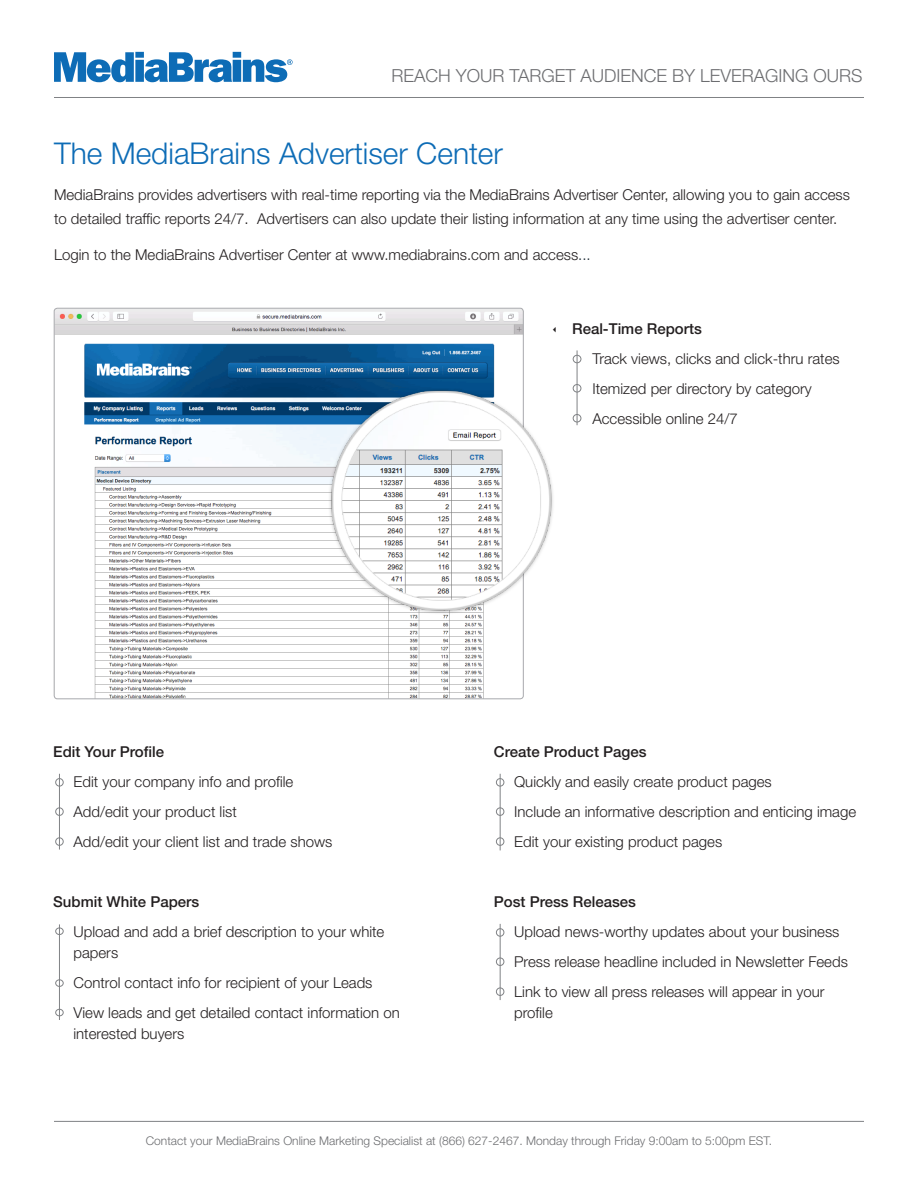
<style>
.page{position:relative;width:918px;height:1188px;background:#fff}
.page>*{position:absolute;margin:0;border:0;box-sizing:border-box;transform-origin:0 0}
.Inset_Paragraphs{font:300 30px "Helvetica Neue LT Std";color:#0d6cb6}
.Inset_Paragraphs-2{font:300 18px "Helvetica Neue LT Std";color:#6c6d70}
.Inset_Paragraphs-3{font:300 15px/21px "Helvetica Neue LT Std";color:#231f20}
.Inset_Paragraphs-4{font:500 15px "Helvetica Neue LT Std";color:#231f20}
.Inset_Paragraphs-5{font:300 12px "Helvetica Neue LT Std";color:#6c6d70}
.s1{color:#23303a}
</style>
<div class="page">
<svg style="left:54px;top:52px;width:239px;height:30px"></svg>
<hr style="left:54px;top:97px;width:810px;height:1px;background:#808285">
<hr style="left:54px;top:1121px;width:810px;height:1px;background:#808285">
<hr style="left:577px;top:350px;width:1px;height:75px;background:#808285">
<div style="left:573px;top:414px;width:8px;height:8px;border:1px solid #808285;border-radius:50%"></div>
<div style="left:573px;top:355px;width:8px;height:8px;border:1px solid #808285;border-radius:50%"></div>
<div style="left:573px;top:384px;width:8px;height:8px;border:1px solid #808285;border-radius:50%"></div>
<hr style="left:59px;top:774px;width:1px;height:76px;background:#808285">
<div style="left:56px;top:838px;width:7px;height:8px;border:1px solid #808285;border-radius:50%"></div>
<div style="left:56px;top:778px;width:7px;height:8px;border:1px solid #808285;border-radius:50%"></div>
<div style="left:56px;top:808px;width:7px;height:8px;border:1px solid #808285;border-radius:50%"></div>
<hr style="left:500px;top:774px;width:1px;height:76px;background:#808285">
<div style="left:496px;top:838px;width:8px;height:8px;border:1px solid #808285;border-radius:50%"></div>
<div style="left:496px;top:778px;width:8px;height:8px;border:1px solid #808285;border-radius:50%"></div>
<div style="left:496px;top:808px;width:8px;height:8px;border:1px solid #808285;border-radius:50%"></div>
<hr style="left:59px;top:924px;width:1px;height:96px;background:#808285">
<div style="left:56px;top:1009px;width:7px;height:7px;border:1px solid #808285;border-radius:50%"></div>
<div style="left:56px;top:928px;width:7px;height:7px;border:1px solid #808285;border-radius:50%"></div>
<div style="left:56px;top:980px;width:7px;height:7px;border:1px solid #808285;border-radius:50%"></div>
<hr style="left:500px;top:924px;width:1px;height:76px;background:#808285">
<div style="left:496px;top:988px;width:8px;height:8px;border:1px solid #808285;border-radius:50%"></div>
<div style="left:496px;top:929px;width:8px;height:7px;border:1px solid #808285;border-radius:50%"></div>
<div style="left:496px;top:958px;width:8px;height:8px;border:1px solid #808285;border-radius:50%"></div>
<img style="left:54px;top:308px;width:469px;height:391px">
<img style="left:328px;top:386px;width:225px;height:230px">
<p class="Inset_Paragraphs-2" style="left:391px;top:65px;width:473px">REACH YOUR TARGET AUDIENCE BY LEVERAGING OURS</p>
<p class="Inset_Paragraphs" style="left:54px;top:135px;width:451px">The MediaBrains Advertiser Center</p>
<p class="Inset_Paragraphs-3" style="left:54px;top:182px;width:798px;line-height:24px">MediaBrains provides advertisers with real-time reporting via the MediaBrains Advertiser Center, allowing you to gain access to detailed traffic reports 24/7. Advertisers can also update their listing information at any time using the advertiser center.</p>
<p class="Inset_Paragraphs-3" style="left:54px;top:244px;width:538px">Login to the MediaBrains Advertiser Center at www.mediabrains.com and access<span class="s1">...</span></p>
<p class="Inset_Paragraphs-4" style="left:572px;top:319px;width:131px">Real-Time Reports</p>
<p class="Inset_Paragraphs-3" style="left:592px;top:348px;width:249px">Track views, clicks and click-thru rates</p>
<p class="Inset_Paragraphs-3" style="left:592px;top:378px;width:221px">Itemized per directory by category</p>
<p class="Inset_Paragraphs-3" style="left:592px;top:408px;width:147px">Accessible online 24/7</p>
<p class="Inset_Paragraphs-4" style="left:53px;top:743px;width:112px">Edit Your Profile</p>
<p class="Inset_Paragraphs-3" style="left:74px;top:771px;width:221px">Edit your company info and profile</p>
<p class="Inset_Paragraphs-3" style="left:74px;top:801px;width:165px">Add/edit your product list</p>
<p class="Inset_Paragraphs-3" style="left:74px;top:831px;width:260px">Add/edit your client list and trade shows</p>
<p class="Inset_Paragraphs-4" style="left:53px;top:893px;width:148px">Submit White Papers</p>
<p class="Inset_Paragraphs-3" style="left:74px;top:921px;width:312px">Upload and add a brief description to your white papers</p>
<p class="Inset_Paragraphs-3" style="left:74px;top:972px;width:300px">Control contact info for recipient of your Leads</p>
<p class="Inset_Paragraphs-3" style="left:74px;top:1002px;width:328px">View leads and get detailed contact information on interested buyers</p>
<p class="Inset_Paragraphs-4" style="left:494px;top:743px;width:154px">Create Product Pages</p>
<p class="Inset_Paragraphs-3" style="left:514px;top:771px;width:259px">Quickly and easily create product pages</p>
<p class="Inset_Paragraphs-3" style="left:514px;top:801px;width:344px">Include an informative description and enticing image</p>
<p class="Inset_Paragraphs-3" style="left:514px;top:831px;width:210px">Edit your existing product pages</p>
<p class="Inset_Paragraphs-4" style="left:494px;top:893px;width:144px">Post Press Releases</p>
<p class="Inset_Paragraphs-3" style="left:514px;top:921px;width:327px">Upload news-worthy updates about your business</p>
<p class="Inset_Paragraphs-3" style="left:514px;top:951px;width:335px">Press release headline included in Newsletter Feeds</p>
<p class="Inset_Paragraphs-3" style="left:514px;top:981px;width:312px">Link to view all press releases will appear in your profile</p>
<p class="Inset_Paragraphs-5" style="left:146px;top:1133px;width:628px">Contact your MediaBrains Online Marketing Specialist at (866) 627-2467. Monday through Friday 9:00am to 5:00pm EST.</p>
</div>
